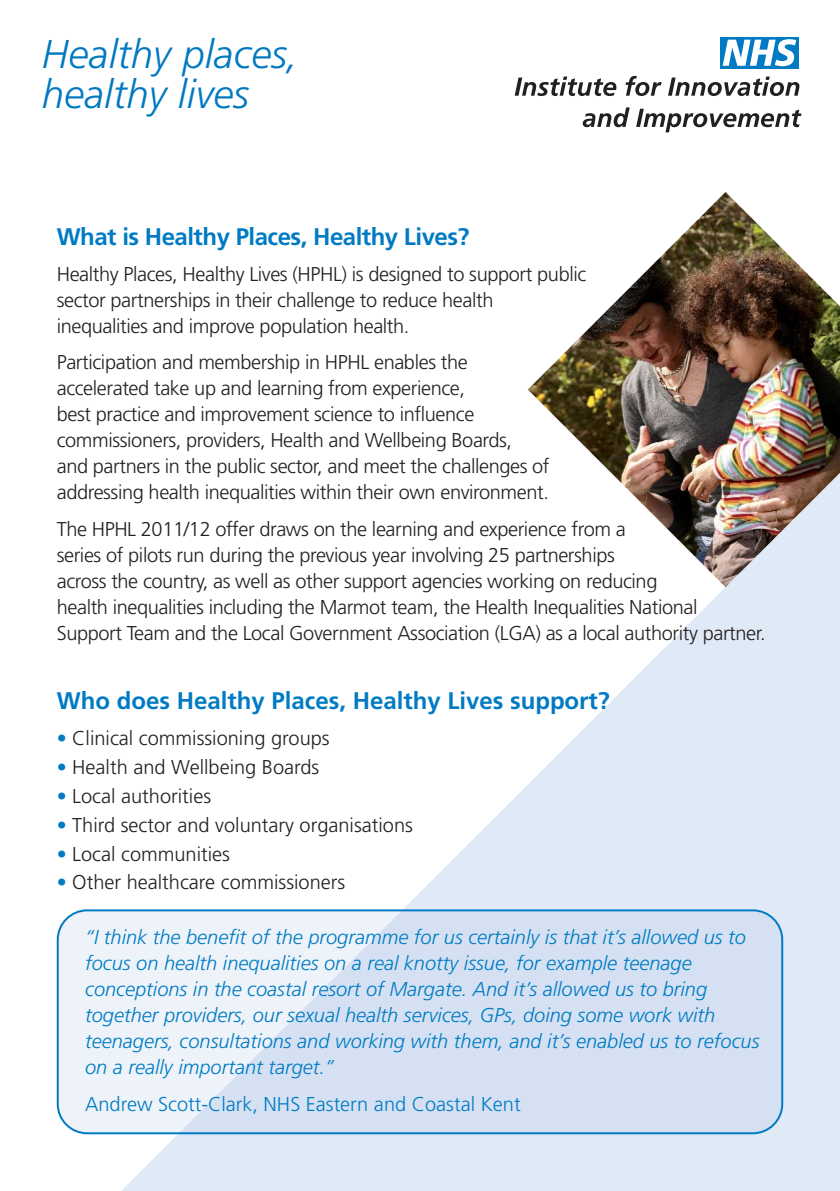
<style>
.page{position:relative;width:840px;height:1191px;background:#fff}
.page>*{position:absolute;margin:0;border:0;box-sizing:border-box;transform-origin:0 0}
.t1{font:italic 300 40.2px/40px "Frutiger";color:#0079c1}
.t2{font:700 24px "Frutiger";color:#007bc3}
.t3{font:700 24px "Frutiger";letter-spacing:-.02em;color:#007bc3}
.t4{font:300 20px/26px "Frutiger";letter-spacing:-.02em;color:#231f20}
.t5{font:italic 300 20px/26px "Frutiger";color:#007bc3}
.t6{font:300 20px "Frutiger";color:#231f20}
.t7{font:300 20px "Frutiger";color:#007bc3}
.s1{color:#007bc3}
</style>
<div class="page">
<svg style="left:83px;top:587px;width:756px;height:604px"></svg>
<svg style="left:57px;top:909px;width:725px;height:225px;background:#d8e4f4"></svg>
<img style="left:528px;top:192px;width:311px;height:395px">
<svg style="left:514px;top:77px;width:102px;height:19px"></svg>
<svg style="left:625px;top:76px;width:36px;height:20px"></svg>
<svg style="left:668px;top:77px;width:131px;height:19px"></svg>
<svg style="left:582px;top:107px;width:47px;height:20px"></svg>
<svg style="left:636px;top:109px;width:165px;height:23px"></svg>
<div style="left:720px;top:37px;width:78px;height:31px;background:#007ac2"></div>
<svg style="left:722px;top:39px;width:73px;height:27px"></svg>
<h1 class="t1" style="left:42px;top:37px;width:258px">Healthy places, healthy lives</h1>
<p class="t3" style="left:57px;top:227px;width:414px">What is Healthy Places, Healthy Lives?</p>
<p class="t4" style="left:57px;top:263px;width:531px">Healthy Places, Healthy Lives (HPHL) is designed to support public sector partnerships in their challenge to reduce health inequalities and improve population health.</p>
<p class="t4" style="left:57px;top:351px;width:494px">Participation and membership in HPHL enables the accelerated take up and learning from experience,<br>best practice and improvement science to influence commissioners, providers, Health and Wellbeing Boards,<br>and partners in the public sector, and meet the challenges of addressing health inequalities within their own environment.</p>
<p class="t4" style="left:57px;top:517px;width:710px">The HPHL 2011/12 offer draws on the learning and experience from a<br>series of pilots run during the previous year involving 25 partnerships<br>across the country, as well as other support agencies working on reducing<br>health inequalities including the Marmot team, the Health Inequalities National Support Team and the Local Government Association (LGA) as a local authority partner.</p>
<p class="t2" style="left:57px;top:691px;width:554px">Who does Healthy Places, Healthy Lives support?</p>
<p class="t6" style="left:57px;top:730px;width:274px"><span class="s1">•</span> Clinical commissioning groups</p>
<p class="t6" style="left:57px;top:759px;width:264px"><span class="s1">•</span> Health and Wellbeing Boards</p>
<p class="t6" style="left:57px;top:788px;width:156px"><span class="s1">•</span> Local authorities</p>
<p class="t6" style="left:57px;top:816px;width:357px"><span class="s1">•</span> Third sector and voluntary organisations</p>
<p class="t6" style="left:57px;top:845px;width:175px"><span class="s1">•</span> Local communities</p>
<p class="t6" style="left:57px;top:874px;width:290px"><span class="s1">•</span> Other healthcare commissioners</p>
<p class="t5" style="left:85px;top:925px;width:675px">“I think the benefit of the programme for us certainly is that it’s allowed us to focus on health inequalities on a real knotty issue, for example teenage conceptions in the coastal resort of Margate. And it’s allowed us to bring together providers, our sexual health services, GPs, doing some work with teenagers, consultations and working with them, and it’s enabled us to refocus on a really important target.”</p>
<p class="t7" style="left:85px;top:1096px;width:437px">Andrew Scott-Clark, NHS Eastern and Coastal Kent</p>
</div>
